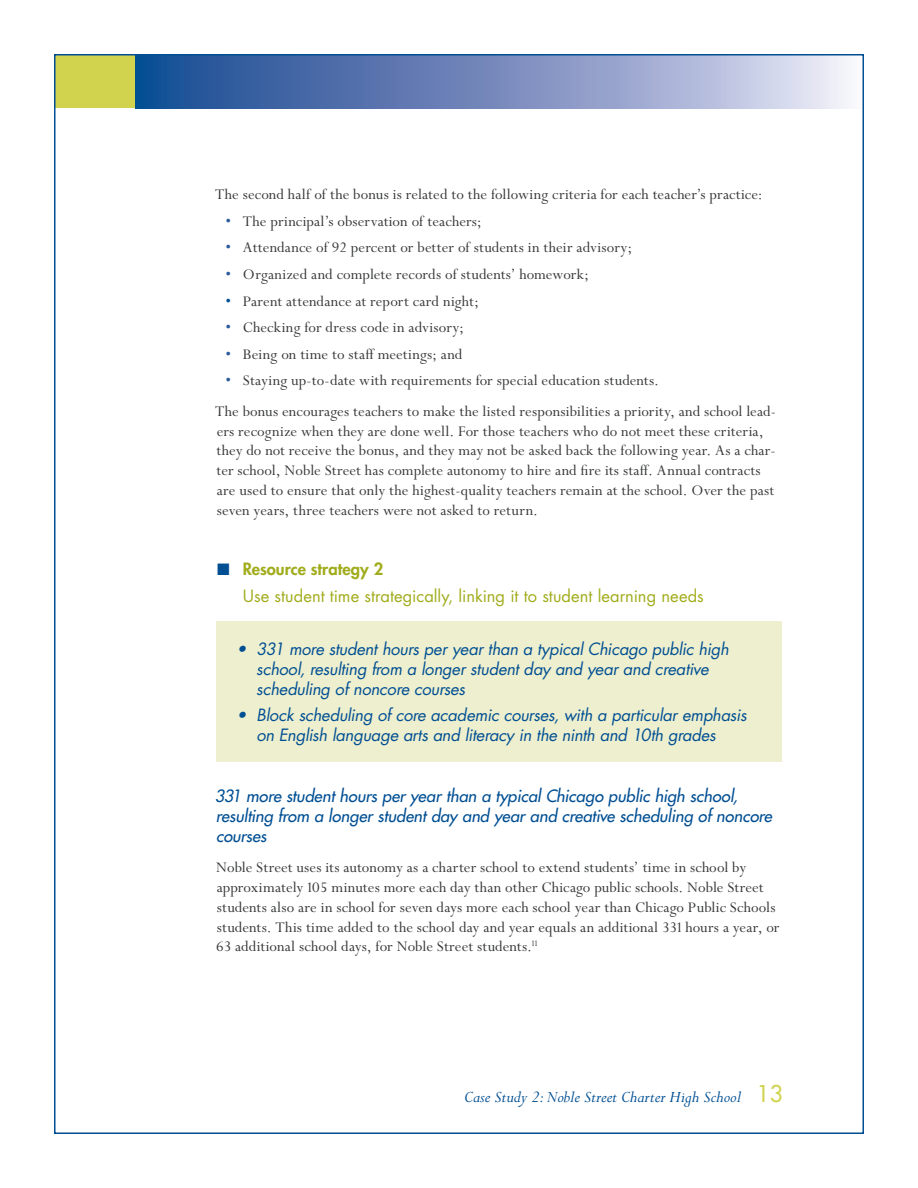
<style>
.page{position:relative;width:918px;height:1188px;background:#fff}
.page>*{position:absolute;margin:0;border:0;box-sizing:border-box;transform-origin:0 0}
.t1{font:italic 18px "Perpetua Std";color:#014f93}
.t2{font:16.5px/19.8px "Perpetua Std";letter-spacing:.005em;color:#363737}
.t3{font:italic 16.5px/19.8px "Futura Std";letter-spacing:-.015em;color:#014f93}
.t4{font:italic 500 16.5px/19.8px "Futura Std";color:#014f93}
.t5{font:16.5px/26.5px "Futura Std";color:#a1ac1b}
.s1{color:#2a5a9c}
.s2{color:#014f93}
.s3{font-weight:800}
.s4{font-family:"Futura Std";font-weight:500;font-style:normal;font-size:22.5px;color:#d1d34e}
</style>
<div class="page">
<svg style="left:135px;top:57px;width:712px;height:51px;background:#7990bf"></svg>
<div style="left:54px;top:54px;width:81px;height:54px;background:#d1d34e"></div>
<div style="left:216px;top:621px;width:566px;height:140px;background:#edefce"></div>
<p class="t2" style="left:215px;top:185px;width:549px">The second half of the bonus is related to the following criteria for each teacher’s practice:</p>
<p class="t2" style="left:226px;top:212px;width:258px"><span class="s1">•</span> The principal’s observation of teachers;</p>
<p class="t2" style="left:226px;top:238px;width:408px"><span class="s1">•</span> Attendance of 92 percent or better of students in their advisory;</p>
<p class="t2" style="left:226px;top:265px;width:365px"><span class="s1">•</span> Organized and complete records of students’ homework;</p>
<p class="t2" style="left:226px;top:292px;width:255px"><span class="s2">•</span> Parent attendance at report card night;</p>
<p class="t2" style="left:226px;top:318px;width:240px"><span class="s1">•</span> Checking for dress code in advisory;</p>
<p class="t2" style="left:226px;top:345px;width:238px"><span class="s1">•</span> Being on time to staff meetings; and</p>
<p class="t2" style="left:215px;top:366px;width:562px;line-height:30.6px;text-indent:10px"><span class="s1">•</span> Staying up-to-date with requirements for special education students.<br>The bonus encourages teachers to make the listed responsibilities a priority, and school lead-</p>
<p class="t2" style="left:216px;top:422px;width:561px">ers recognize when they are done well. For those teachers who do not meet these criteria, they do not receive the bonus, and they may not be asked back the following year. As a char&shy;ter school, Noble Street has complete autonomy to hire and fire its staff. Annual contracts are used to ensure that only the highest-quality teachers remain at the school. Over the past seven years, three teachers were not asked to return.</p>
<p class="t5" style="left:243px;top:556px;width:462px;text-indent:-26px"><span class="s2">■</span> <span class="s3">Resource strategy 2<br></span>Use student time strategically, linking it to student learning needs</p>
<p class="t3" style="left:256px;top:639px;width:474px;text-indent:-20px">• 331 more student hours per year than a typical Chicago public high school, resulting from a longer student day and year and creative scheduling of noncore courses</p>
<p class="t3" style="left:256px;top:705px;width:492px;text-indent:-20px">• Block scheduling of core academic courses, with a particular emphasis on English language arts and literacy in the ninth and 10th grades</p>
<p class="t4" style="left:215px;top:786px;width:559px">331 more student hours per year than a typical Chicago public high school, resulting from a longer student day and year and creative scheduling of noncore courses</p>
<p class="t2" style="left:216px;top:858px;width:565px">Noble Street uses its autonomy as a charter school to extend students’ time in school by approximately 105 minutes more each day than other Chicago public schools. Noble Street students also are in school for seven days more each school year than Chicago Public Schools students. This time added to the school day and year equals an additional 331 hours a year, or 63 additional school days, for Noble Street students.<sup>11</sup></p>
<p class="t1" style="left:464px;top:1087px;width:320px">Case Study 2: Noble Street Charter High School <span class="s4">13</span></p>
</div>
